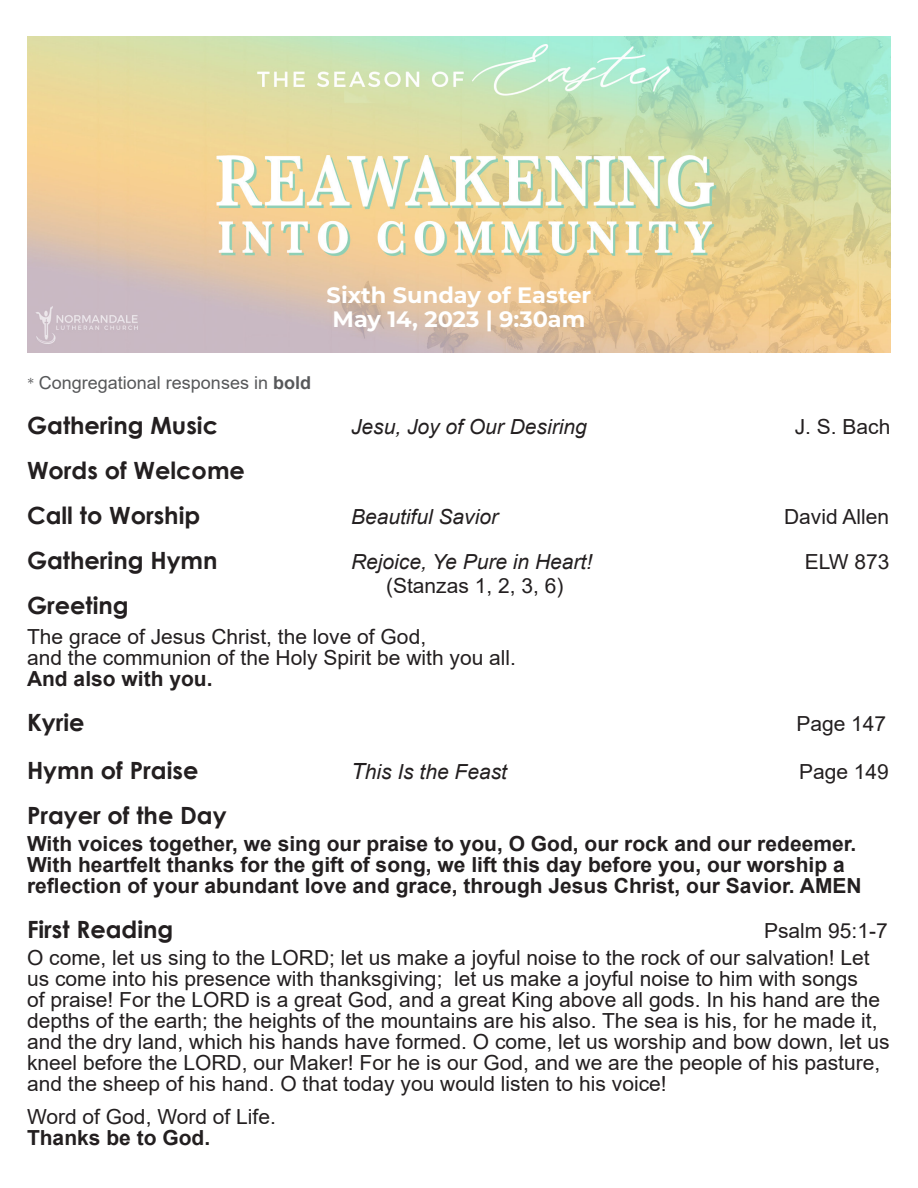
<style>
.page{position:relative;width:918px;height:1188px;background:#fff}
.page>*{position:absolute;margin:0;border:0;box-sizing:border-box;transform-origin:0 0}
.t1{font:700 23.7px "Century Gothic";color:#231f20}
.t2{font:700 22.35px "Montserrat";color:#fff}
.t3{font:20.85px/21px "Arial";color:#231f20}
.t4{font:700 20.85px/21px "Arial";color:#231f20}
.t5{font:italic 20.85px "Arial";color:#231f20}
.t6{font:17.85px "Arial";color:#57585a}
.s1{font-family:"Optima LT Std";font-size:16.35px}
.s2{font-weight:700}
.s3{font-size:22.35px}
</style>
<div class="page">
<img style="left:27px;top:37px;width:864px;height:316px">
<p class="t2" style="left:327px;top:279px;width:266px">Sixth Sunday of Easter</p>
<p class="t2" style="left:333px;top:303px;width:254px">May 14, 2023 | 9:30am</p>
<p class="t6" style="left:27px;top:370px;width:286px"><span class="s1">*</span> Congregational responses in <span class="s2">bold</span></p>
<p class="t1" style="left:27px;top:408px;width:193px">Gathering Music</p>
<p class="t5" style="left:351px;top:413px;width:237px">Jesu, Joy of Our Desiring</p>
<p class="t3" style="left:795px;top:416px;width:97px">J. S. Bach</p>
<p class="t1" style="left:27px;top:453px;width:219px">Words of Welcome</p>
<p class="t1" style="left:27px;top:498px;width:175px">Call to Worship</p>
<p class="t5" style="left:351px;top:503px;width:149px">Beautiful Savior</p>
<p class="t3" style="left:784px;top:506px;width:106px">David Allen</p>
<p class="t1" style="left:27px;top:543px;width:192px">Gathering Hymn</p>
<p class="t5" style="left:351px;top:548px;width:243px">Rejoice, Ye Pure in Heart!</p>
<p class="t3" style="left:805px;top:551px;width:86px">ELW 873</p>
<p class="t3" style="left:386px;top:575px;width:179px">(Stanzas 1, 2, 3, 6)</p>
<p class="t1" style="left:27px;top:588px;width:103px">Greeting</p>
<p class="t3" style="left:27px;top:626px;width:401px">The grace of Jesus Christ, the love of God,</p>
<p class="t3" style="left:27px;top:647px;width:491px">and the communion of the Holy Spirit be with you all.</p>
<p class="t4" style="left:27px;top:669px;width:187px">And also with you.</p>
<p class="t1" style="left:27px;top:705px;width:59px">Kyrie</p>
<p class="t3" style="left:796px;top:713px;width:91px">Page 147</p>
<p class="t1" style="left:27px;top:753px;width:173px">Hymn of Praise</p>
<p class="t5" style="left:351px;top:758px;width:158px"><span class="s3">T</span>his Is the Feast</p>
<p class="t3" style="left:799px;top:761px;width:91px">Page 149</p>
<p class="t1" style="left:27px;top:798px;width:201px">Prayer of the Day</p>
<p class="t4" style="left:27px;top:834px;width:831px">With voices together, we sing our praise to you, O God, our rock and our redeemer.<br>With heartfelt thanks for the gift of song, we lift this day before you, our worship a</p>
<p class="t4" style="left:27px;top:876px;width:836px">reflection of your abundant love and grace, through Jesus Christ, our Savior. AMEN</p>
<p class="t1" style="left:27px;top:912px;width:148px">First Reading</p>
<p class="t3" style="left:764px;top:920px;width:125px">Psalm 95:1-7</p>
<p class="t3" style="left:27px;top:947px;width:844px">O come, let us sing to the LORD; let us make a joyful noise to the rock of our salvation! Let</p>
<p class="t3" style="left:27px;top:968px;width:864px">us come into his presence with thanksgiving; let us make a joyful noise to him with songs<br>of praise! For the LORD is a great God, and a great King above all gods. In his hand are the depths of the earth; the heights of the mountains are his also. The sea is his, for he made it, and the dry land, which his hands have formed. O come, let us worship and bow down, let us kneel before the LORD, our Maker! For he is our God, and we are the people of his pasture, and the sheep of his hand. O that today you would listen to his voice!</p>
<p class="t3" style="left:27px;top:1106px;width:251px">Word of God, Word of Life.</p>
<p class="t4" style="left:27px;top:1128px;width:185px">Thanks be to God.</p>
</div>
